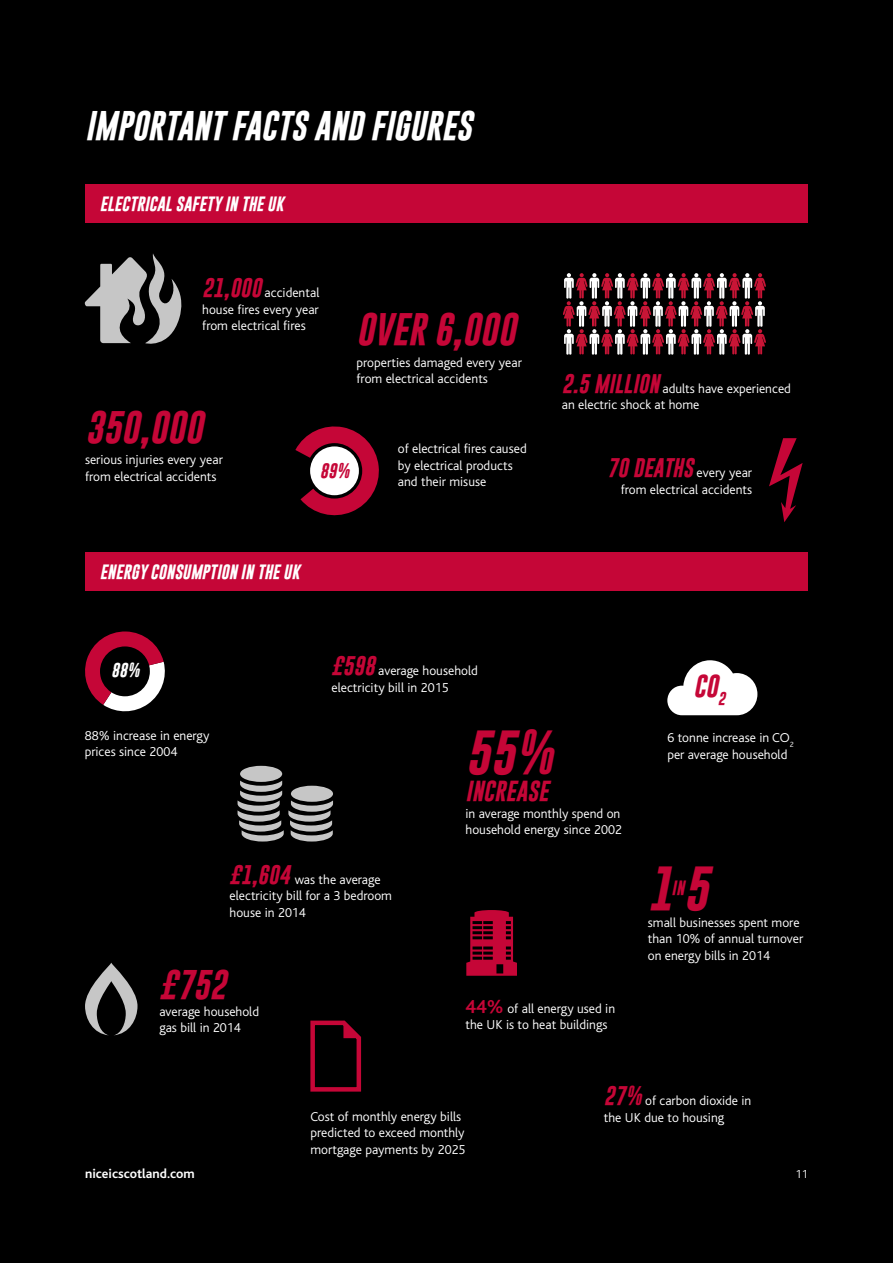
<style>
.page{position:relative;width:893px;height:1263px;background:#000}
.page>*{position:absolute;margin:0;border:0;box-sizing:border-box;transform-origin:0 0}
.t1{font:italic 700 45px "Gobold";color:#c50637}
.t2{font:italic 700 33px "Gobold";color:#c50637}
.t3{font:italic 700 30px "Gobold";color:#fff}
.t4{font:italic 700 30px "Gobold";color:#c50637}
.t5{font:italic 700 23.1px "Gobold";color:#c50637}
.t6{font:italic 700 21px "Gobold";color:#c50637}
.t7{font:italic 700 15.15px "Gobold";color:#c50637}
.t8{font:italic 700 15px "Gobold";color:#fff}
.t9{font:italic 700 15px "Gobold";color:#c50637}
.t10{font:italic 700 14.55px "Gobold";color:#fff}
.t11{font:300 13.5px/16.5px "Bliss";color:#fff}
.t12{font:700 13.5px "Bliss";color:#fff}
.t13{font:300 12px "Bliss";color:#fff}
.s1{font-family:"Gobold";font-weight:700;font-style:italic;font-size:19.5px;color:#c50637}
.s2{font-weight:700;font-size:19.5px;color:#c50637}
</style>
<div class="page">
<svg style="left:769px;top:438px;width:34px;height:84px"></svg>
<svg style="left:84px;top:253px;width:98px;height:91px"></svg>
<svg style="left:563px;top:273px;width:203px;height:82px"></svg>
<svg style="left:295px;top:426px;width:84px;height:90px"></svg>
<div style="left:85px;top:184px;width:723px;height:38px;background:#c50637"></div>
<div style="left:85px;top:553px;width:723px;height:38px;background:#c50637"></div>
<svg style="left:85px;top:631px;width:80px;height:81px"></svg>
<svg style="left:238px;top:766px;width:95px;height:75px"></svg>
<svg style="left:85px;top:962px;width:53px;height:73px"></svg>
<svg style="left:667px;top:660px;width:90px;height:55px"></svg>
<svg style="left:466px;top:910px;width:51px;height:66px"></svg>
<svg style="left:310px;top:1020px;width:52px;height:72px"></svg>
<h3 class="t3" style="left:85px;top:107px;width:388px">IMPORTANT FACTS AND FIGURES</h3>
<p class="t8" style="left:100px;top:194px;width:185px">ELECTRICAL SAFETY IN THE UK</p>
<p class="t11" style="left:202px;top:285px;width:119px;text-align:justify"><span class="s1">21,000</span> accidental house fires every year from electrical fires</p>
<h2 class="t2" style="left:356px;top:308px;width:161px">OVER 6,000</h2>
<p class="t11" style="left:356px;top:354px;width:167px">properties damaged every year from electrical accidents</p>
<h2 class="t2" style="left:85px;top:405px;width:119px">350,000</h2>
<p class="t11" style="left:85px;top:452px;width:139px">serious injuries every year from electrical accidents</p>
<p class="t7" style="left:320px;top:461px;width:31px">89%</p>
<p class="t11" style="left:398px;top:441px;width:130px">of electrical fires caused by electrical products and their misuse</p>
<p class="t8" style="left:100px;top:562px;width:201px">ENERGY CONSUMPTION IN THE UK</p>
<p class="t10" style="left:111px;top:660px;width:30px">88%</p>
<p class="t11" style="left:332px;top:663px;width:148px"><span class="s1">£598</span> average household electricity bill in 2015</p>
<p class="t11" style="left:562px;top:381px;width:231px"><span class="s1">2.5 MILLION</span> adults have experienced an electric shock at home</p>
<p class="t11" style="left:607px;top:465px;width:147px;text-align:right"><span class="s1">70 DEATHS</span> every year from electrical accidents</p>
<h3 class="t5" style="left:693px;top:671px;width:33px">CO<sub>2</sub></h3>
<p class="t11" style="left:85px;top:727px;width:126px">88% increase in energy prices since 2004</p>
<p class="t11" style="left:230px;top:871px;width:164px"><span class="s1">£1,604</span> was the average electricity bill for a 3 bedroom house in 2014</p>
<h3 class="t4" style="left:160px;top:965px;width:68px">£752</h3>
<p class="t11" style="left:160px;top:1003px;width:101px">average household gas bill in 2014</p>
<h1 class="t1" style="left:465px;top:723px;width:89px">55%</h1>
<h3 class="t6" style="left:465px;top:777px;width:84px">INCREASE</h3>
<p class="t11" style="left:465px;top:805px;width:158px">in average monthly spend on household energy since 2002</p>
<p class="t11" style="left:465px;top:1000px;width:151px"><span class="s2">44%</span> of all energy used in the UK is to heat buildings</p>
<p class="t11" style="left:667px;top:730px;width:128px">6 tonne increase in CO<sub>2 </sub>per average household</p>
<h1 class="t1" style="left:648px;top:859px;width:62px">15</h1>
<p class="t9" style="left:672px;top:878px;width:14px">IN</p>
<p class="t11" style="left:648px;top:914px;width:157px">small businesses spent more than 10% of annual turnover on energy bills in 2014</p>
<p class="t11" style="left:310px;top:1108px;width:157px">Cost of monthly energy bills predicted to exceed monthly mortgage payments by 2025</p>
<p class="t11" style="left:604px;top:1093px;width:149px"><span class="s1">27%</span> of carbon dioxide in the UK due to housing</p>
<p class="t12" style="left:85px;top:1166px;width:111px">niceicscotland.com</p>
<p class="t13" style="left:796px;top:1168px;width:14px">11</p>
</div>
